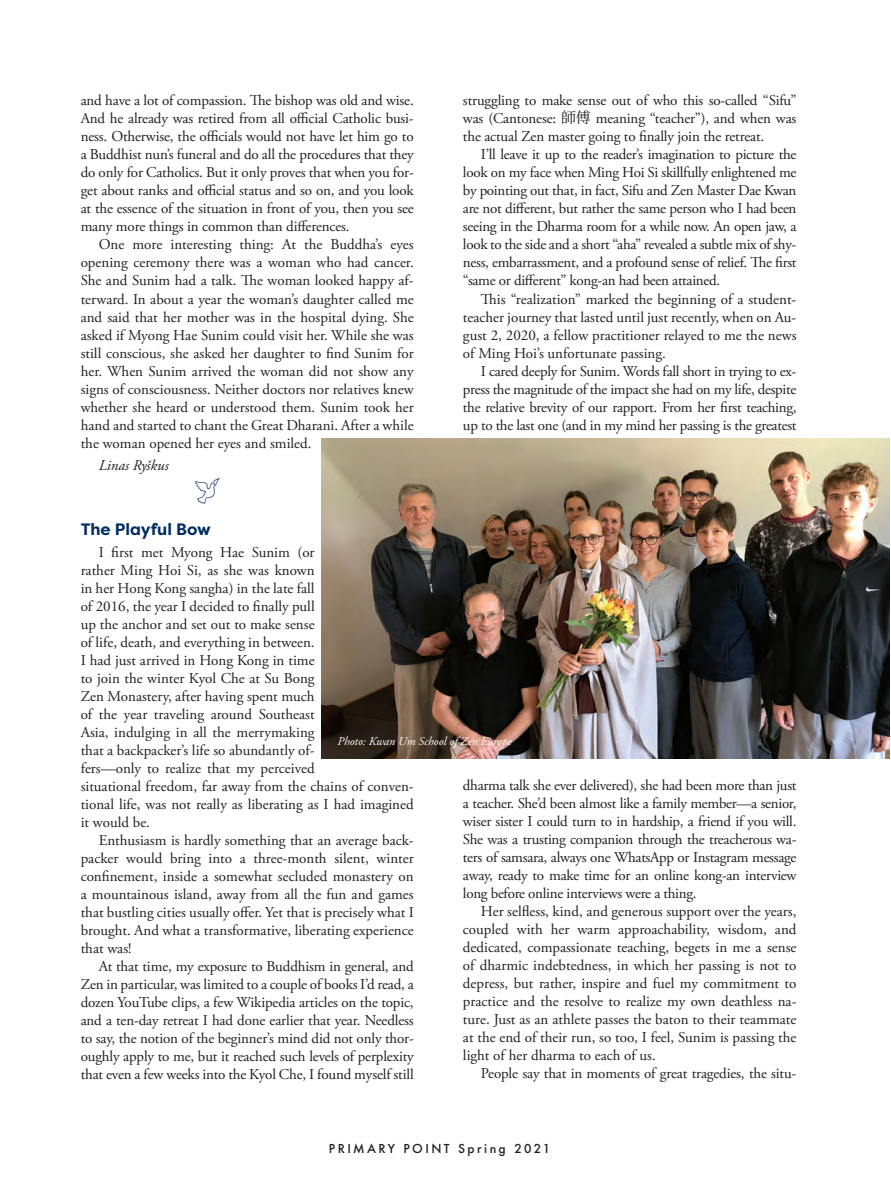
<style>
.page{position:relative;width:891px;height:1202px;background:#fff}
.page>*{position:absolute;margin:0;border:0;box-sizing:border-box;transform-origin:0 0}
.t1{font:700 16.5px "Filson Pro";color:#002c62}
.t2{font:15px/18px "Adobe Garamond Pro";color:#231f20;text-align:justify}
.t3{font:italic 15px "Adobe Garamond Pro";color:#231f20}
.t4{font:italic 12px "Adobe Garamond Pro";color:#fff}
.t5{font:500 12px "Futura";letter-spacing:.2em;color:#231f20}
.s1{font-family:"Source Han Serif TC"}
</style>
<div class="page">
<img style="left:321px;top:438px;width:569px;height:320px">
<p class="t2" style="left:81px;top:92px;width:335px">and have a lot of compassion. The bishop was old and wise.<br>And he already was retired from all official Catholic busi&shy;ness. Otherwise, the officials would not have let him go to a Buddhist nun’s funeral and do all the procedures that they do only for Catholics. But it only proves that when you for&shy;get about ranks and official status and so on, and you look at the essence of the situation in front of you, then you see many more things in common than differences.</p>
<p class="t2" style="left:81px;top:236px;width:335px;text-indent:18px">One more interesting thing: At the Buddha’s eyes opening ceremony there was a woman who had cancer.<br>She and Sunim had a talk. The woman looked happy af&shy;terward. In about a year the woman’s daughter called me and said that her mother was in the hospital dying. She asked if Myong Hae Sunim could visit her. While she was still conscious, she asked her daughter to find Sunim for her. When Sunim arrived the woman did not show any signs of consciousness. Neither doctors nor relatives knew whether she heard or understood them. Sunim took her hand and started to chant the Great Dharani. After a while the woman opened her eyes and smiled.</p>
<p class="t3" style="left:99px;top:456px;width:71px">Linas Ryškus</p>
<p class="t2" style="left:463px;top:92px;width:335px">struggling to make sense out of who this so-called “Sifu” was (Cantonese: <span class="s1">師傅</span> meaning “teacher”), and when was the actual Zen master going to finally join the retreat.</p>
<p class="t2" style="left:463px;top:146px;width:335px;text-indent:18px">I’ll leave it up to the reader’s imagination to picture the look on my face when Ming Hoi Si skillfully enlightened me by pointing out that, in fact, Sifu and Zen Master Dae Kwan are not different, but rather the same person who I had been seeing in the Dharma room for a while now. An open jaw, a look to the side and a short “aha” revealed a subtle mix of shy&shy;ness, embarrassment, and a profound sense of relief. The first “same or different” kong-an had been attained.</p>
<p class="t2" style="left:463px;top:290px;width:335px;text-indent:18px">This “realization” marked the beginning of a student&shy;teacher journey that lasted until just recently, when on Au&shy;gust 2, 2020, a fellow practitioner relayed to me the news of Ming Hoi’s unfortunate passing.</p>
<p class="t2" style="left:463px;top:362px;width:335px;text-indent:18px">I cared deeply for Sunim. Words fall short in trying to ex&shy;press the magnitude of the impact she had on my life, despite the relative brevity of our rapport. From her first teaching, up to the last one (and in my mind her passing is the greatest</p>
<p class="t1" style="left:81px;top:518px;width:132px">The Playful Bow</p>
<p class="t2" style="left:81px;top:544px;width:335px;text-align:left;text-indent:18px">I first met Myong Hae Sunim (or<br>rather Ming Hoi Si, as she was known<br>in her Hong Kong sangha) in the late fall<br>of 2016, the year I decided to finally pull<br>up the anchor and set out to make sense<br>of life, death, and everything in between.<br>I had just arrived in Hong Kong in time<br>to join the winter Kyol Che at Su Bong<br>Zen Monastery, after having spent much<br>of the year traveling around Southeast<br>Asia, indulging in all the merrymaking<br>that a backpacker’s life so abundantly of-<br>fers—only to realize that my perceived<br>situational freedom, far away from the chains of conven&shy;tional life, was not really as liberating as I had imagined it would be.</p>
<p class="t2" style="left:81px;top:832px;width:335px;text-indent:18px">Enthusiasm is hardly something that an average back&shy;packer would bring into a three-month silent, winter confinement, inside a somewhat secluded monastery on a mountainous island, away from all the fun and games that bustling cities usually offer. Yet that is precisely what I brought. And what a transformative, liberating experience that was!</p>
<p class="t2" style="left:81px;top:958px;width:335px;text-indent:18px">At that time, my exposure to Buddhism in general, and Zen in particular, was limited to a couple of books I’d read, a dozen YouTube clips, a few Wikipedia articles on the topic, and a ten-day retreat I had done earlier that year. Needless to say, the notion of the beginner’s mind did not only thor&shy;oughly apply to me, but it reached such levels of perplexity that even a few weeks into the Kyol Che, I found myself still</p>
<p class="t4" style="left:338px;top:734px;width:176px">Photo: Kwan Um School of Zen Europe</p>
<p class="t2" style="left:463px;top:776px;width:335px">dharma talk she ever delivered), she had been more than just a teacher. She’d been almost like a family member—a senior, wiser sister I could turn to in hardship, a friend if you will.<br>She was a trusting companion through the treacherous wa&shy;ters of samsara, always one WhatsApp or Instagram message away, ready to make time for an online kong-an interview long before online interviews were a thing.</p>
<p class="t2" style="left:463px;top:902px;width:335px;text-indent:18px">Her selfless, kind, and generous support over the years, coupled with her warm approachability, wisdom, and dedicated, compassionate teaching, begets in me a sense of dharmic indebtedness, in which her passing is not to depress, but rather, inspire and fuel my commitment to practice and the resolve to realize my own deathless na&shy;ture. Just as an athlete passes the baton to their teammate at the end of their run, so too, I feel, Sunim is passing the light of her dharma to each of us.</p>
<p class="t2" style="left:481px;top:1064px;width:317px">People say that in moments of great tragedies, the situ-</p>
<p class="t5" style="left:329px;top:1140px;width:223px">PRIMARY POINT Spring 2021</p>
</div>
